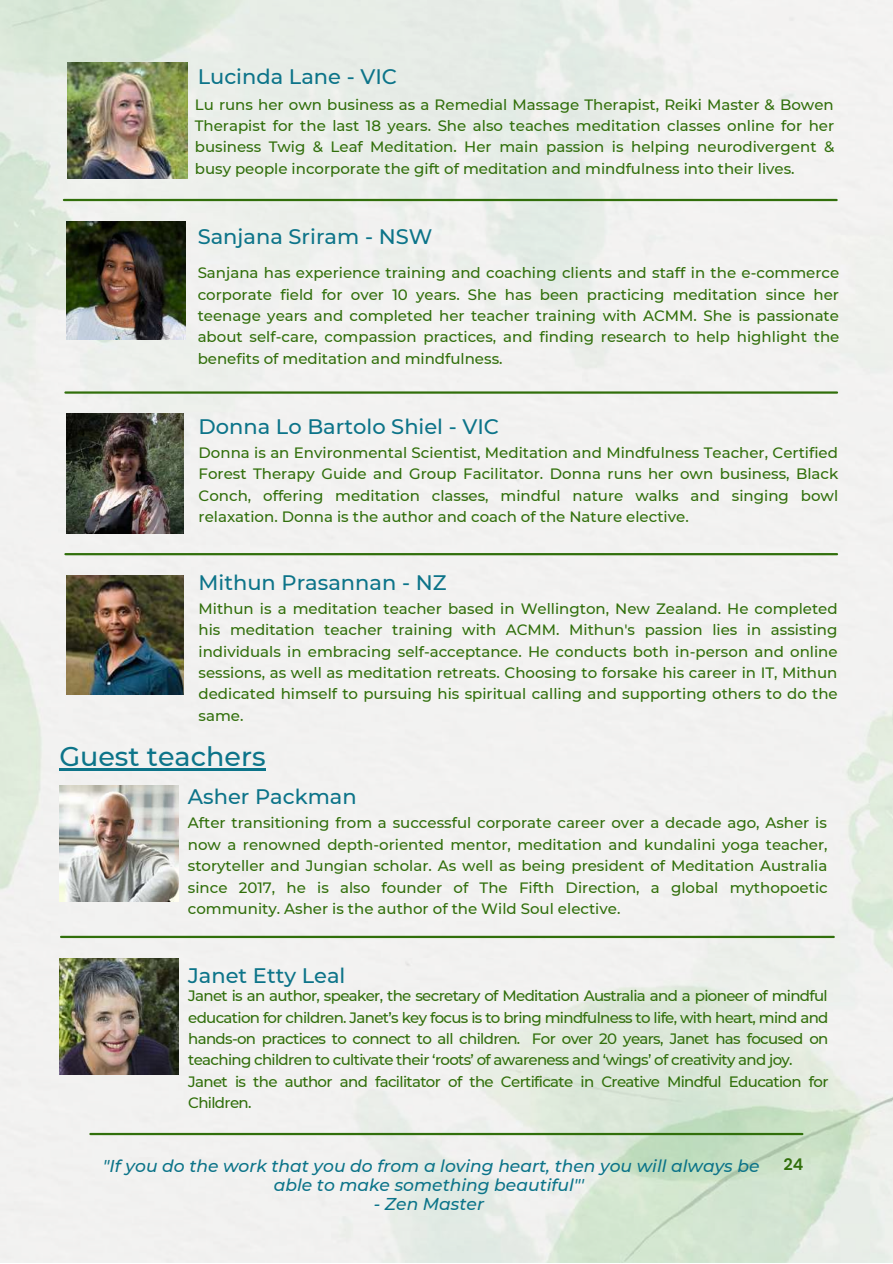
<style>
.page{position:relative;width:893px;height:1264px;background:#fff}
.page>*{position:absolute;margin:0;border:0;box-sizing:border-box;transform-origin:0 0}
.t1{font:500 27px "Montserrat";color:#0c7489}
.t2{font:500 21px "Montserrat";color:#0c7489}
.t3{font:italic 500 17.1px/19px "Montserrat";color:#0c7489;text-align:center}
.t4{font:700 16.5px "DM Sans";color:#316f0b}
.t5{font:500 15px/21.3px "Montserrat";letter-spacing:-.045em;color:#316f0b;text-align:justify}
</style>
<div class="page">
<img style="left:0;top:0;width:892px;height:1262px">
<hr style="left:90px;top:1132px;width:712px;height:3px;background:#316f0b">
<img style="left:66px;top:221px;width:119px;height:118px">
<img style="left:66px;top:414px;width:117px;height:119px">
<hr style="left:65px;top:391px;width:772px;height:2px;background:#316f0b">
<img style="left:59px;top:785px;width:119px;height:116px">
<hr style="left:64px;top:199px;width:772px;height:2px;background:#316f0b">
<img style="left:68px;top:63px;width:119px;height:116px">
<img style="left:60px;top:958px;width:119px;height:116px">
<hr style="left:61px;top:935px;width:772px;height:3px;background:#316f0b">
<hr style="left:59px;top:768px;width:207px;height:2px;background:#0c7489">
<img style="left:66px;top:575px;width:117px;height:119px">
<hr style="left:65px;top:553px;width:772px;height:2px;background:#316f0b">
<h2 class="t2" style="left:198px;top:64px;width:201px">Lucinda Lane - VIC</h2>
<p class="t5" style="left:195px;top:93px;width:641px">Lu runs her own business as a Remedial Massage Therapist, Reiki Master &amp; Bowen Therapist for the last 18 years. She also teaches meditation classes online for her business Twig &amp; Leaf Meditation. Her main passion is helping neurodivergent &amp; busy people incorporate the gift of meditation and mindfulness into their lives.</p>
<h2 class="t2" style="left:198px;top:224px;width:236px">Sanjana Sriram - NSW</h2>
<p class="t5" style="left:198px;top:262px;width:643px">Sanjana has experience training and coaching clients and staff in the e-commerce corporate field for over 10 years. She has been practicing meditation since her teenage years and completed her teacher training with ACMM. She is passionate about self-care, compassion practices, and finding research to help highlight the benefits of meditation and mindfulness.</p>
<h2 class="t2" style="left:198px;top:414px;width:302px">Donna Lo Bartolo Shiel - VIC</h2>
<p class="t5" style="left:198px;top:442px;width:641px">Donna is an Environmental Scientist, Meditation and Mindfulness Teacher, Certified Forest Therapy Guide and Group Facilitator. Donna runs her own business, Black Conch, offering meditation classes, mindful nature walks and singing bowl relaxation. Donna is the author and coach of the Nature elective.</p>
<h2 class="t2" style="left:198px;top:569px;width:249px">Mithun Prasannan - NZ</h2>
<p class="t5" style="left:198px;top:597px;width:640px">Mithun is a meditation teacher based in Wellington, New Zealand. He completed his meditation teacher training with ACMM. Mithun's passion lies in assisting individuals in embracing self-acceptance. He conducts both in-person and online sessions, as well as meditation retreats. Choosing to forsake his career in IT, Mithun dedicated himself to pursuing his spiritual calling and supporting others to do the same.</p>
<h1 class="t1" style="left:59px;top:739px;width:208px">Guest teachers</h1>
<h2 class="t2" style="left:188px;top:784px;width:170px">Asher Packman</h2>
<p class="t5" style="left:188px;top:812px;width:641px">After transitioning from a successful corporate career over a decade ago, Asher is now a renowned depth-oriented mentor, meditation and kundalini yoga teacher, storyteller and Jungian scholar. As well as being president of Meditation Australia since 2017, he is also founder of The Fifth Direction, a global mythopoetic community. Asher is the author of the Wild Soul elective.</p>
<h2 class="t2" style="left:188px;top:962px;width:159px">Janet Etty Leal</h2>
<p class="t5" style="left:188px;top:985px;width:641px;text-align:left">Janet is an author, speaker, the secretary of Meditation Australia and a pioneer of mindful education for children. Janet’s key focus is to bring mindfulness to life, with heart, mind and hands-on practices to connect to all children. For over 20 years, Janet has focused on teaching children to cultivate their ‘roots’ of awareness and ‘wings’ of creativity and joy.<br>Janet is the author and facilitator of the Certificate in Creative Mindful Education for Children.</p>
<p class="t3" style="left:103px;top:1156px;width:658px">"If you do the work that you do from a loving heart, then you will always be able to make something beautiful"'</p>
<p class="t3" style="left:374px;top:1194px;width:112px">- Zen Master</p>
<p class="t4" style="left:783px;top:1154px;width:21px">24</p>
</div>
